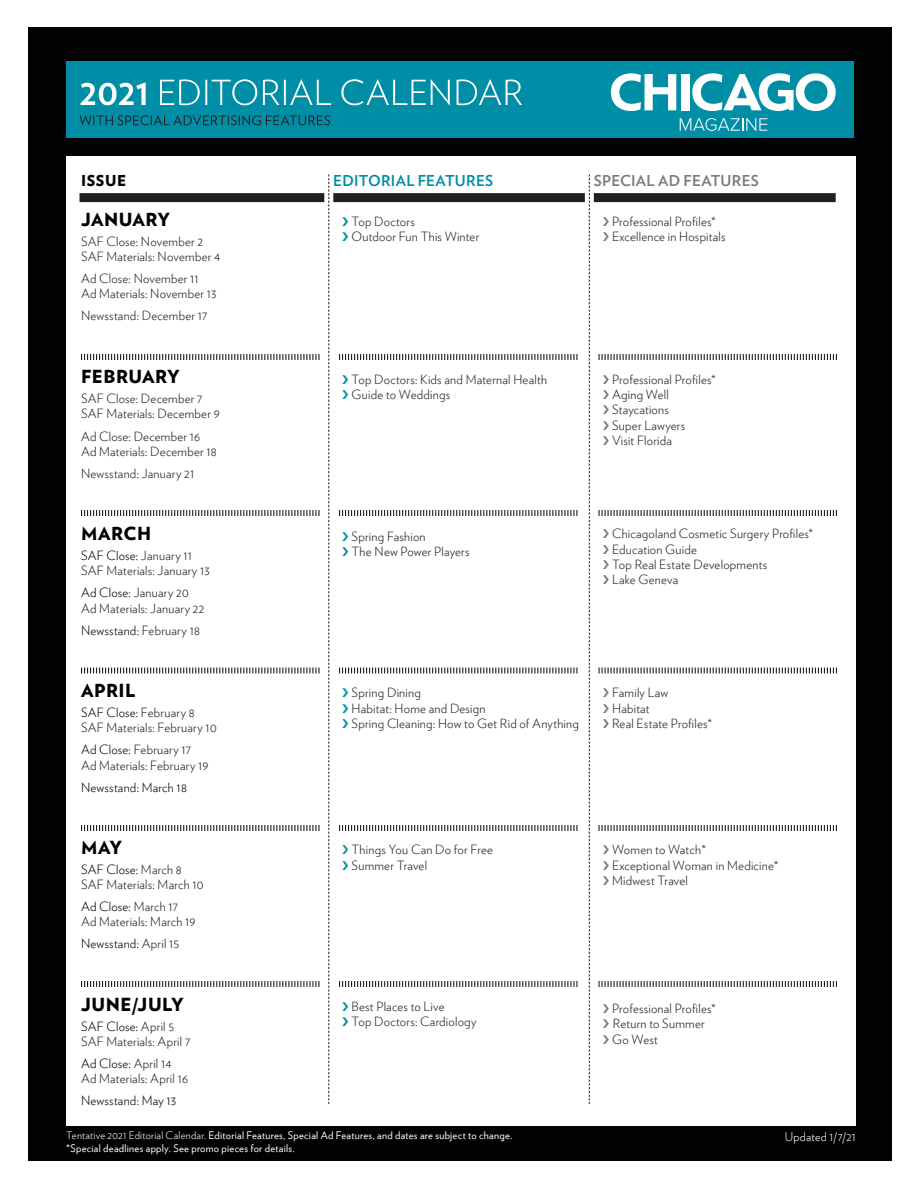
<style>
.page{position:relative;width:918px;height:1188px;background:#fff}
.page>*{position:absolute;margin:0;border:0;box-sizing:border-box;transform-origin:0 0}
.t1{font:900 18px "Verlag";letter-spacing:.025em;color:#010203}
.t2{font:700 15px "Verlag";letter-spacing:.015em;color:#008da6}
.t3{font:700 15px "Verlag";letter-spacing:.02em;color:#757d82}
.t4{font:900 15px "Verlag";letter-spacing:.04em;color:#010203}
.t5{font:300 12.75px/15.3px "Verlag";letter-spacing:.015em;color:#231f20}
.t6{font:300 12.75px "Verlag";letter-spacing:.02em;color:#010203}
.t7{font:300 12px "Verlag";letter-spacing:.015em;color:#fff}
.t8{font:10.5px "Verlag";letter-spacing:.025em;color:#fff}
.s1{color:#010203}
.s2{color:#231f20}
.s3{font-weight:300}
</style>
<div class="page">
<div style="left:28px;top:27px;width:864px;height:1134px;background:#010203"></div>
<div style="left:66px;top:62px;width:788px;height:76px;background:#008da6"></div>
<div style="left:66px;top:156px;width:790px;height:970px;background:#fff"></div>
<svg style="left:80px;top:115px;width:250px;height:10px"></svg>
<svg style="left:81px;top:79px;width:441px;height:26px"></svg>
<div style="left:80px;top:193px;width:756px;height:9px;background:#231f20"></div>
<div style="left:324px;top:179px;width:9px;height:924px;background:#fff"></div>
<div style="left:585px;top:179px;width:9px;height:924px;background:#fff"></div>
<svg style="left:328px;top:174px;width:1px;height:930px"></svg>
<svg style="left:589px;top:174px;width:1px;height:930px"></svg>
<svg style="left:81px;top:354px;width:238px;height:6px"></svg>
<svg style="left:339px;top:354px;width:238px;height:6px"></svg>
<svg style="left:598px;top:354px;width:239px;height:6px"></svg>
<svg style="left:81px;top:510px;width:238px;height:6px"></svg>
<svg style="left:339px;top:510px;width:238px;height:6px"></svg>
<svg style="left:598px;top:510px;width:239px;height:6px"></svg>
<svg style="left:81px;top:668px;width:238px;height:6px"></svg>
<svg style="left:339px;top:668px;width:238px;height:6px"></svg>
<svg style="left:598px;top:668px;width:239px;height:6px"></svg>
<svg style="left:81px;top:825px;width:238px;height:6px"></svg>
<svg style="left:339px;top:825px;width:238px;height:6px"></svg>
<svg style="left:598px;top:825px;width:239px;height:6px"></svg>
<svg style="left:81px;top:981px;width:238px;height:6px"></svg>
<svg style="left:339px;top:981px;width:238px;height:6px"></svg>
<svg style="left:598px;top:981px;width:239px;height:6px"></svg>
<div style="left:681px;top:74px;width:8px;height:36px;background:#fff"></div>
<svg style="left:692px;top:73px;width:144px;height:38px"></svg>
<svg style="left:611px;top:73px;width:65px;height:38px"></svg>
<svg style="left:680px;top:118px;width:87px;height:13px"></svg>
<p class="t4" style="left:81px;top:169px;width:47px">ISSUE</p>
<p class="t2" style="left:333px;top:169px;width:161px">EDITORIAL FEATURES</p>
<p class="t3" style="left:594px;top:169px;width:167px">SPECIAL AD FEATURES</p>
<p class="t1" style="left:81px;top:205px;width:91px">JANUARY</p>
<p class="t5" style="left:81px;top:233px;width:141px">SAF Close: November 2<br>SAF Materials: November 4</p>
<p class="t5" style="left:81px;top:270px;width:137px">Ad Close: November 11<br>Ad Materials: November 13</p>
<p class="t5" style="left:81px;top:307px;width:128px">Newsstand: December 17</p>
<p class="t1" style="left:81px;top:362px;width:100px">FEBRUARY</p>
<p class="t5" style="left:81px;top:390px;width:140px">SAF Close: December 7<br>SAF Materials: December 9</p>
<p class="t5" style="left:81px;top:428px;width:137px">Ad Close: December 16<br>Ad Materials: December 18</p>
<p class="t5" style="left:81px;top:465px;width:115px">Newsstand: January 21</p>
<p class="t1" style="left:81px;top:519px;width:71px">MARCH</p>
<p class="t5" style="left:81px;top:547px;width:130px"><span class="s1">SAF Close:</span> January 11<br>SAF Materials: January 13</p>
<p class="t5" style="left:81px;top:584px;width:125px"><span class="s1">Ad Close:</span> January 20<br>Ad Materials: January 22</p>
<p class="t6" style="left:81px;top:621px;width:121px">Newsstand: <span class="s2">February 18</span></p>
<p class="t1" style="left:81px;top:676px;width:56px">APRIL</p>
<p class="t5" style="left:81px;top:704px;width:137px"><span class="s1">SAF Close:</span> February 8<br>SAF Materials: February 10</p>
<p class="t5" style="left:81px;top:741px;width:129px"><span class="s1">Ad Close:</span> February 17<br>Ad Materials: February 19</p>
<p class="t6" style="left:81px;top:778px;width:107px">Newsstand: March 18</p>
<p class="t1" style="left:81px;top:833px;width:43px">MAY</p>
<p class="t5" style="left:81px;top:861px;width:124px"><span class="s1">SAF Close:</span> March 8<br>SAF Materials: March 10</p>
<p class="t5" style="left:81px;top:898px;width:116px"><span class="s1">Ad Close:</span> March 17<br>Ad Materials: March 19</p>
<p class="t6" style="left:81px;top:935px;width:100px">Newsstand: <span class="s2">April 15</span></p>
<p class="t1" style="left:81px;top:989px;width:104px">JUNE/JULY</p>
<p class="t5" style="left:81px;top:1018px;width:111px"><span class="s1">SAF Close:</span> April 5<br>SAF Materials: April 7</p>
<p class="t5" style="left:81px;top:1055px;width:109px"><span class="s1">Ad Close:</span> April 14<br>Ad Materials: April 16</p>
<p class="t6" style="left:81px;top:1091px;width:97px">Newsstand: May 13</p>
<p class="t5" style="left:352px;top:213px;width:129px">Top Doctors<br>Outdoor Fun This Winter</p>
<p class="t5" style="left:612px;top:213px;width:105px">Professional Profiles*</p>
<p class="t5" style="left:612px;top:229px;width:115px">Excellence in Hospitals</p>
<p class="t5" style="left:352px;top:371px;width:197px">Top Doctors: Kids and Maternal Health<br>Guide to Weddings</p>
<p class="t5" style="left:352px;top:528px;width:120px">Spring Fashion<br>The New Power Players</p>
<p class="t5" style="left:612px;top:371px;width:105px">Professional Profiles*</p>
<p class="t5" style="left:612px;top:386px;width:58px">Aging Well</p>
<p class="t5" style="left:612px;top:401px;width:58px">Staycations</p>
<p class="t5" style="left:612px;top:417px;width:75px">Super Lawyers</p>
<p class="t5" style="left:612px;top:432px;width:61px">Visit Florida</p>
<p class="t5" style="left:612px;top:525px;width:203px">Chicagoland Cosmetic Surgery Profiles*</p>
<p class="t5" style="left:612px;top:541px;width:87px">Education Guide</p>
<p class="t5" style="left:612px;top:556px;width:157px">Top Real Estate Developments</p>
<p class="t5" style="left:612px;top:571px;width:68px">Lake Geneva</p>
<p class="t5" style="left:352px;top:684px;width:71px">Spring Dining</p>
<p class="t5" style="left:352px;top:700px;width:136px">Habitat: Home and Design</p>
<p class="t5" style="left:352px;top:715px;width:229px">Spring Cleaning: How to Get Rid of Anything</p>
<p class="t5" style="left:612px;top:684px;width:58px">Family Law</p>
<p class="t5" style="left:612px;top:700px;width:39px">Habitat</p>
<p class="t5" style="left:612px;top:715px;width:102px">Real Estate Profiles*</p>
<p class="t5" style="left:352px;top:841px;width:143px">Things You Can Do for Free</p>
<p class="t5" style="left:352px;top:857px;width:77px">Summer Travel</p>
<p class="t5" style="left:612px;top:841px;width:96px">Women to Watch*</p>
<p class="t5" style="left:612px;top:857px;width:168px">Exceptional Woman in Medicine*</p>
<p class="t5" style="left:612px;top:872px;width:77px">Midwest Travel</p>
<p class="t5" style="left:352px;top:998px;width:95px">Best Places to Live</p>
<p class="t5" style="left:352px;top:1013px;width:126px">Top Doctors: Cardiology</p>
<p class="t5" style="left:612px;top:1000px;width:105px">Professional Profiles*</p>
<p class="t5" style="left:613px;top:1015px;width:93px">Return to Summer</p>
<p class="t5" style="left:612px;top:1031px;width:47px">Go West</p>
<p class="t8" style="left:66px;top:1128px;width:448px"><span class="s3">Tentative 2021 Editorial Calendar.</span> Editorial Features, Special Ad Features, and dates are subject to change.</p>
<p class="t7" style="left:785px;top:1127px;width:73px">Updated 1/7/21</p>
<p class="t8" style="left:66px;top:1140px;width:230px">*Special deadlines apply. See promo pieces for details.</p>
</div>
